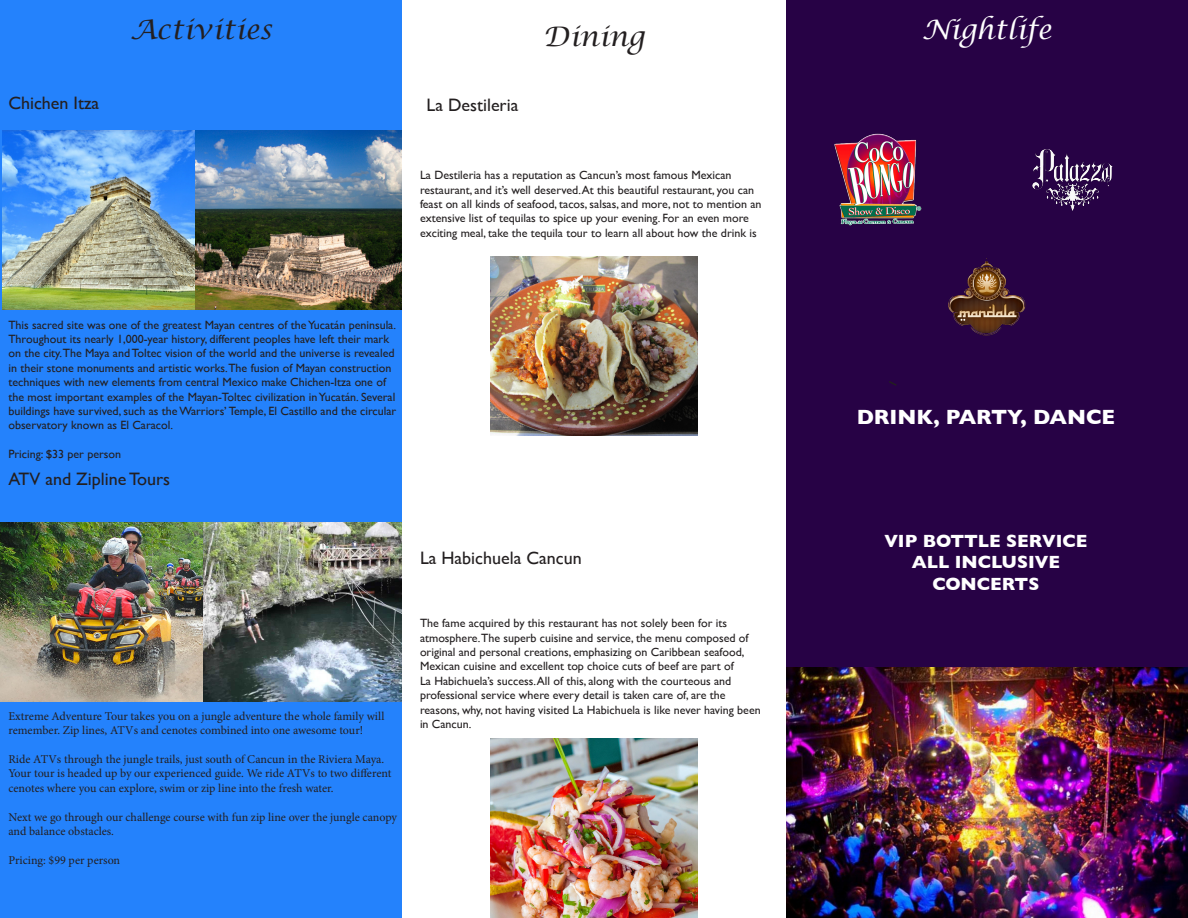
<style>
.page{position:relative;width:1188px;height:918px;background:#fff}
.page>*{position:absolute;margin:0;border:0;box-sizing:border-box;transform-origin:0 0}
.t1{font:italic 27px "Lucida Calligraphy";color:#231f20}
.t2{font:italic 27px "Lucida Calligraphy";color:#fff}
.t3{font:700 21px "Gill Sans";color:#fff}
.t4{font:18px "Gill Sans";color:#231f20}
.t5{font:700 18px "Gill Sans";color:#fff}
.t6{font:12px/14.4px "Gill Sans";color:#231f20}
.t7{font:12px/14.4px "Minion Pro";color:#231f20}
</style>
<div class="page">
<div style="left:786px;top:0;width:402px;height:918px;background:#270245"></div>
<div style="left:0;top:0;width:402px;height:918px;background:#2482fc"></div>
<img style="left:3px;top:130px;width:192px;height:179px">
<img style="left:195px;top:130px;width:207px;height:179px">
<img style="left:0;top:523px;width:204px;height:179px">
<img style="left:204px;top:523px;width:198px;height:179px">
<img style="left:948px;top:258px;width:78px;height:78px">
<img style="left:1032px;top:149px;width:81px;height:62px">
<img style="left:834px;top:133px;width:88px;height:93px">
<img style="left:787px;top:667px;width:401px;height:251px">
<svg style="left:889px;top:381px;width:8px;height:5px"></svg>
<img style="left:491px;top:257px;width:206px;height:179px">
<img style="left:491px;top:739px;width:206px;height:179px">
<p class="t4" style="left:8px;top:92px;width:92px">Chichen Itza</p>
<p class="t1" style="left:130px;top:13px;width:143px">Activities</p>
<p class="t4" style="left:427px;top:94px;width:93px">La Destileria</p>
<p class="t1" style="left:543px;top:20px;width:103px">Dining</p>
<p class="t2" style="left:922px;top:13px;width:131px">Nightlife</p>
<p class="t6" style="left:420px;top:168px;width:343px">La Destileria has a reputation as Cancun’s most famous Mexican restaurant, and it’s well deserved. At this beautiful restaurant, you can feast on all kinds of seafood, tacos, salsas, and more, not to mention an extensive list of tequilas to spice up your evening. For an even more exciting meal, take the tequila tour to learn all about how the drink is</p>
<p class="t6" style="left:8px;top:317px;width:389px">This sacred site was one of the greatest Mayan centres of the Yucatán peninsula.<br>Throughout its nearly 1,000-year history, different peoples have left their mark on the city.The Maya and Toltec vision of the world and the universe is revealed in their stone monuments and artistic works.The fusion of Mayan construction techniques with new elements from central Mexico make Chichen-Itza one of the most important examples of the Mayan-Toltec civilization in Yucatán. Several buildings have survived, such as the Warriors’ Temple, El Castillo and the circular observatory known as El Caracol.</p>
<p class="t6" style="left:8px;top:447px;width:114px">Pricing: $33 per person</p>
<p class="t4" style="left:8px;top:468px;width:163px">ATV and Zipline Tours</p>
<p class="t7" style="left:8px;top:709px;width:378px">Extreme Adventure Tour takes you on a jungle adventure the whole family will remember. Zip lines, ATVs and cenotes combined into one awesome tour!</p>
<p class="t7" style="left:8px;top:752px;width:385px">Ride ATVs through the jungle trails, just south of Cancun in the Riviera Maya.<br>Your tour is headed up by our experienced guide. We ride ATVs to two different cenotes where you can explore, swim or zip line into the fresh water.</p>
<p class="t7" style="left:8px;top:810px;width:390px">Next we go through our challenge course with fun zip line over the jungle canopy and balance obstacles.</p>
<p class="t7" style="left:8px;top:853px;width:113px">Pricing: $99 per person</p>
<p class="t4" style="left:420px;top:547px;width:163px">La Habichuela Cancun</p>
<p class="t6" style="left:420px;top:616px;width:342px">The fame acquired by this restaurant has not solely been for its atmosphere.The superb cuisine and service, the menu composed of original and personal creations, emphasizing on Caribbean seafood, Mexican cuisine and excellent top choice cuts of beef are part of<br>La Habichuela’s success. All of this, along with the courteous and professional service where every detail is taken care of, are the reasons, why, not having visited La Habichuela is like never having been in Cancun.</p>
<p class="t3" style="left:857px;top:401px;width:260px">DRINK, PARTY, DANCE</p>
<p class="t5" style="left:884px;top:526px;width:205px">VIP BOTTLE SERVICE</p>
<p class="t5" style="left:912px;top:548px;width:150px">ALL INCLUSIVE</p>
<p class="t5" style="left:932px;top:570px;width:109px">CONCERTS</p>
</div>
